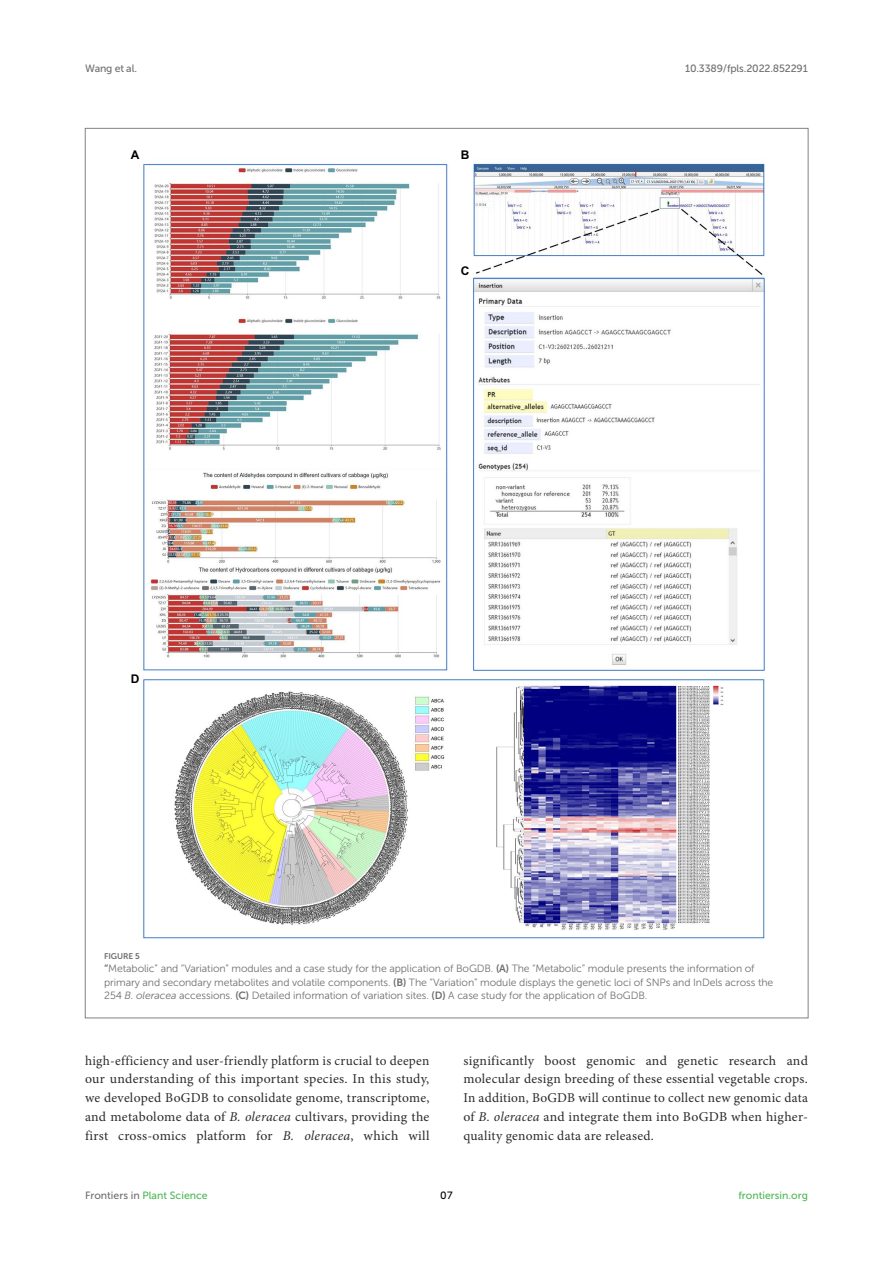
<style>
.page{position:relative;width:893px;height:1263px;background:#fff}
.page>*{position:absolute;margin:0;border:0;box-sizing:border-box;transform-origin:0 0}
.TEXT_FLUSH{font:13.5px/18.8px "Minion Pro";letter-spacing:.02em;color:#2b2b2a;text-align:justify}
.t1{font:700 12px "Arial";color:#000}
.FIG_LEG{font:10.5px/13.5px "Museo Sans 300";letter-spacing:-.01em;color:#706f70}
.t2{font:10.5px "Museo Sans 500";color:#4eb855}
.t3{font:10.5px "Museo Sans 500";letter-spacing:-.015em;color:#706f70}
.t4{font:10.5px "Museo Sans 500";color:#000}
.FIG_HD{font:8.25px "Museo Sans 700";letter-spacing:-.01em;color:#706f70}
.s1{font-family:"Museo Sans 700"}
.s2{font-style:italic}
.s3{color:#706f70}
</style>
<div class="page">
<img style="left:139px;top:163px;width:627px;height:776px">
<p class="t3" style="left:85px;top:63px;width:53px">Wang et al.</p>
<p class="t3" style="left:685px;top:63px;width:124px">10.3389/fpls.2022.852291</p>
<p class="t1" style="left:131px;top:146px;width:10px">A</p>
<p class="t1" style="left:131px;top:671px;width:10px">D</p>
<p class="t1" style="left:461px;top:146px;width:10px">B</p>
<p class="t1" style="left:461px;top:263px;width:10px">C</p>
<p class="FIG_HD" style="left:104px;top:951px;width:37px">FIGURE 5</p>
<p class="FIG_LEG" style="left:104px;top:962px;width:671px"><span class="s1">“</span>Metabolic” and “Variation” modules and a case study for the application of BoGDB. <span class="s1">(A)</span> The “Metabolic” module presents the information of primary and secondary metabolites and volatile components. <span class="s1">(B)</span> The “Variation” module displays the genetic loci of SNPs and InDels across the<br>254 <span class="s2">B. oleracea</span> accessions. <span class="s1">(C)</span> Detailed information of variation sites. <span class="s1">(D)</span> A case study for the application of BoGDB.</p>
<p class="TEXT_FLUSH" style="left:85px;top:1051px;width:346px">high-efficiency and user-friendly platform is crucial to deepen our understanding of this important species. In this study, we developed BoGDB to consolidate genome, transcriptome, and metabolome data of <span class="s2">B. oleracea</span> cultivars, providing the first cross-omics platform for <span class="s2">B. oleracea</span>, which will</p>
<p class="TEXT_FLUSH" style="left:463px;top:1051px;width:346px">significantly boost genomic and genetic research and molecular design breeding of these essential vegetable crops.<br>In addition, BoGDB will continue to collect new genomic data of <span class="s2">B. oleracea</span> and integrate them into BoGDB when higher&shy;quality genomic data are released.</p>
<p class="t2" style="left:85px;top:1190px;width:124px"><span class="s3">Frontiers in</span> Plant Science</p>
<p class="t4" style="left:440px;top:1190px;width:14px">07</p>
<p class="t2" style="left:738px;top:1190px;width:71px">frontiersin.org</p>
</div>
